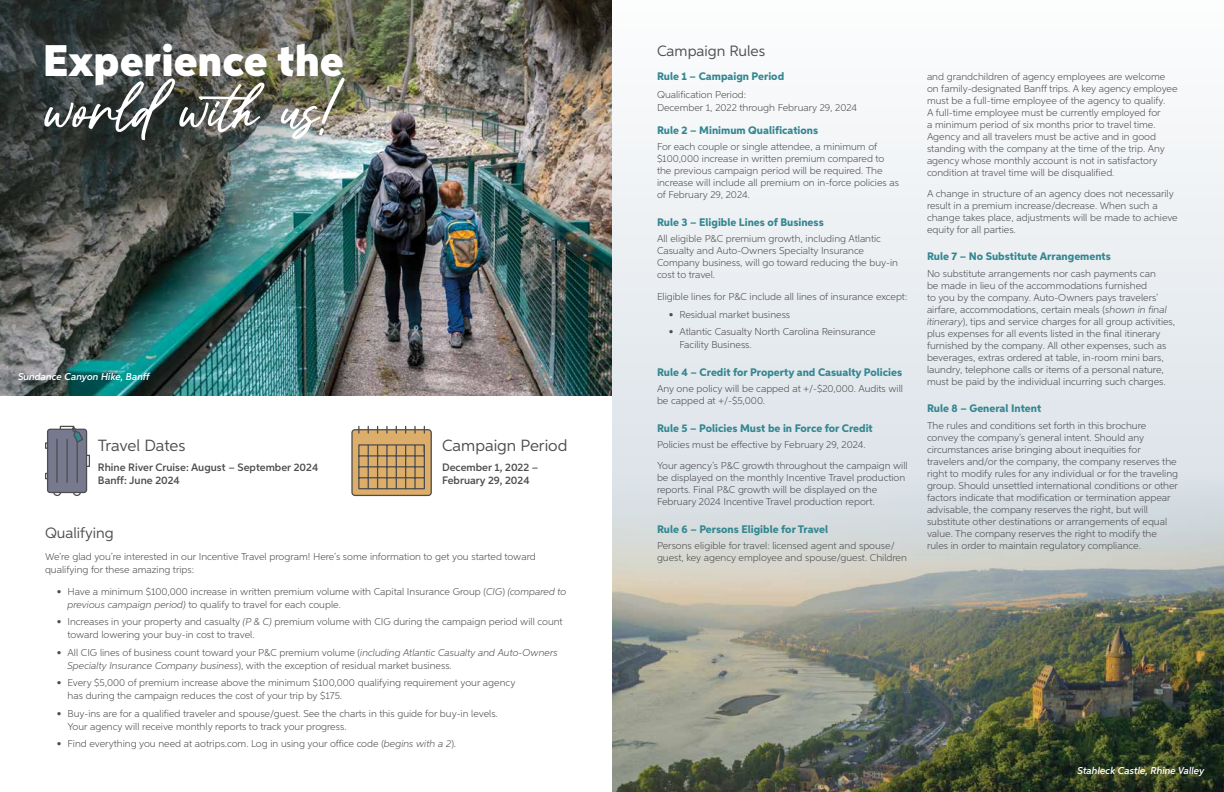
<style>
.page{position:relative;width:1224px;height:792px;background:#fff}
.page>*{position:absolute;margin:0;border:0;box-sizing:border-box;transform-origin:0 0}
.t1{font:77.3px "Maytra";color:#fff}
.t2{font:900 44.4px "Aspira";color:#fff}
.t3{font:16.3px "Aspira";color:#4d4d4f}
.t4{font:15px "Aspira";color:#4d4d4f}
.t5{font:800 11px "Aspira";color:#348791}
.t6{font:600 10.8px/13px "Aspira";color:#4d4d4f}
.t7{font:300 10px/12px "Aspira";color:#4d4d4f}
.t8{font:italic 600 10px "Aspira";color:#fff}
.s1{font-style:italic}
</style>
<div class="page">
<svg style="left:612px;top:126px;width:612px;height:315px;fill:#eaeef2"></svg>
<img style="left:612px;top:441px;width:612px;height:351px">
<img style="left:0;top:0;width:612px;height:396px">
<div style="left:352px;top:430px;width:79px;height:65px;background:#ddae6a;border-radius:3px"></div>
<div style="left:351px;top:429px;width:81px;height:67px;border:1px solid #4d4d4f;border-radius:3px"></div>
<svg style="left:358px;top:426px;width:2px;height:7px"></svg>
<svg style="left:386px;top:426px;width:2px;height:7px"></svg>
<svg style="left:414px;top:426px;width:2px;height:7px"></svg>
<svg style="left:358px;top:444px;width:67px;height:46px"></svg>
<div style="left:60px;top:426px;width:14px;height:17px;border:1px solid #4d4d4f"></div>
<div style="left:84px;top:455px;width:6px;height:12px;border:1px solid #4d4d4f"></div>
<div style="left:45px;top:442px;width:6px;height:7px;border:1px solid #4d4d4f"></div>
<svg style="left:45px;top:473px;width:2px;height:6px"></svg>
<div style="left:53px;top:488px;width:8px;height:8px;border:1px solid #4d4d4f;border-radius:50%"></div>
<div style="left:73px;top:488px;width:8px;height:8px;border:1px solid #4d4d4f;border-radius:50%"></div>
<div style="left:48px;top:429px;width:39px;height:63px;background:#777a8e;border-radius:3px"></div>
<div style="left:47px;top:429px;width:40px;height:64px;border:1px solid #4d4d4f;border-radius:3px"></div>
<hr style="left:66px;top:439px;width:2px;height:43px;background:#4d4d4f">
<hr style="left:77px;top:439px;width:1px;height:43px;background:#4d4d4f">
<hr style="left:56px;top:439px;width:2px;height:43px;background:#4d4d4f">
<svg style="left:70px;top:427px;width:14px;height:17px"></svg>
<h2 class="t2" style="left:43px;top:34px;width:302px">Experience the</h2>
<h3 class="t4" style="left:657px;top:42px;width:110px">Campaign Rules</h3>
<p class="t5" style="left:657px;top:70px;width:129px">Rule 1 – Campaign Period</p>
<p class="t7" style="left:657px;top:88px;width:202px;line-height:13px">Qualification Period:<br>December 1, 2022 through February 29, 2024</p>
<p class="t5" style="left:657px;top:123px;width:163px">Rule 2 – Minimum Qualifications</p>
<p class="t7" style="left:657px;top:141px;width:244px">For each couple or single attendee, a minimum of $100,000 increase in written premium compared to the previous campaign period will be required. The increase will include all premium on in-force policies as of February 29, 2024.</p>
<p class="t5" style="left:657px;top:215px;width:168px">Rule 3 – Eligible Lines of Business</p>
<p class="t7" style="left:657px;top:233px;width:243px">All eligible P&amp;C premium growth, including Atlantic Casualty and Auto-Owners Specialty Insurance Company business, will go toward reducing the buy-in cost to travel.</p>
<p class="t7" style="left:657px;top:291px;width:252px">Eligible lines for P&amp;C include all lines of insurance except:</p>
<p class="t7" style="left:669px;top:308px;width:123px">• Residual market business</p>
<p class="t7" style="left:680px;top:325px;width:198px;line-height:13px;text-indent:-11px">• Atlantic Casualty North Carolina Reinsurance<br>Facility Business.</p>
<p class="t5" style="left:657px;top:365px;width:247px">Rule 4 – Credit for Property and Casualty Policies</p>
<p class="t7" style="left:657px;top:383px;width:248px">Any one policy will be capped at +/-$20,000. Audits will be capped at +/-$5,000.</p>
<p class="t5" style="left:657px;top:421px;width:217px">Rule 5 – Policies Must be in Force for Credit</p>
<p class="t7" style="left:657px;top:434px;width:252px;line-height:21px">Policies must be effective by February 29, 2024.<br>Your agency’s P&amp;C growth throughout the campaign will</p>
<p class="t7" style="left:657px;top:472px;width:250px">be displayed on the monthly Incentive Travel production reports. Final P&amp;C growth will be displayed on the<br>February 2024 Incentive Travel production report.</p>
<p class="t5" style="left:657px;top:522px;width:173px">Rule 6 – Persons Eligible for Travel</p>
<p class="t7" style="left:657px;top:540px;width:251px">Persons eligible for travel: licensed agent and spouse/ guest, key agency employee and spouse/guest. Children</p>
<h1 class="t1" style="left:46px;top:72px;width:295px">world with us!</h1>
<p class="t7" style="left:927px;top:70px;width:252px">and grandchildren of agency employees are welcome on family-designated Banff trips. A key agency employee must be a full-time employee of the agency to qualify.<br>A full-time employee must be currently employed for<br>a minimum period of six months prior to travel time.<br>Agency and all travelers must be active and in good standing with the company at the time of the trip. Any agency whose monthly account is not in satisfactory condition at travel time will be disqualified.</p>
<p class="t7" style="left:927px;top:187px;width:252px">A change in structure of an agency does not necessarily result in a premium increase/decrease. When such a change takes place, adjustments will be made to achieve equity for all parties.</p>
<p class="t5" style="left:927px;top:250px;width:185px">Rule 7 – No Substitute Arrangements</p>
<p class="t7" style="left:927px;top:267px;width:250px">No substitute arrangements nor cash payments can<br>be made in lieu of the accommodations furnished<br>to you by the company. Auto-Owners pays travelers’ airfare, accommodations, certain meals (<span class="s1">shown in final itinerary</span>), tips and service charges for all group activities, plus expenses for all events listed in the final itinerary furnished by the company. All other expenses, such as beverages, extras ordered at table, in-room mini bars, laundry, telephone calls or items of a personal nature, must be paid by the individual incurring such charges.</p>
<p class="t5" style="left:927px;top:402px;width:116px">Rule 8 – General Intent</p>
<p class="t7" style="left:927px;top:419px;width:253px">The rules and conditions set forth in this brochure convey the company’s general intent. Should any circumstances arise bringing about inequities for travelers and/or the company, the company reserves the right to modify rules for any individual or for the traveling group. Should unsettled international conditions or other factors indicate that modification or termination appear advisable, the company reserves the right, but will substitute other destinations or arrangements of equal value. The company reserves the right to modify the rules in order to maintain regulatory compliance.</p>
<p class="t8" style="left:18px;top:370px;width:134px">Sundance Canyon Hike, Banff</p>
<h3 class="t3" style="left:98px;top:435px;width:89px">Travel Dates</h3>
<p class="t6" style="left:98px;top:461px;width:222px">Rhine River Cruise: August – September 2024<br>Banff: June 2024</p>
<h3 class="t3" style="left:442px;top:435px;width:127px">Campaign Period</h3>
<p class="t6" style="left:442px;top:461px;width:98px">December 1, 2022 –<br>February 29, 2024</p>
<h3 class="t4" style="left:45px;top:523px;width:70px">Qualifying</h3>
<p class="t7" style="left:45px;top:549px;width:492px;line-height:13px">We’re glad you’re interested in our Incentive Travel program! Here’s some information to get you started toward qualifying for these amazing trips:</p>
<p class="t7" style="left:68px;top:584px;width:501px;line-height:13px;text-indent:-11px">• Have a minimum $100,000 increase in written premium volume with Capital Insurance Group (<span class="s1">CIG</span>) <span class="s1">(compared to previous campaign period)</span> to qualify to travel for each couple.</p>
<p class="t7" style="left:68px;top:615px;width:497px;line-height:13px;text-indent:-11px">• Increases in your property and casualty <span class="s1">(P &amp; C)</span> premium volume with CIG during the campaign period will count toward lowering your buy-in cost to travel.</p>
<p class="t7" style="left:68px;top:645px;width:492px;line-height:13px;text-indent:-11px">• All CIG lines of business count toward your P&amp;C premium volume (<span class="s1">including Atlantic Casualty and Auto-Owners<br>Specialty Insurance Company business</span>), with the exception of residual market business.</p>
<p class="t7" style="left:68px;top:676px;width:449px;line-height:13px;text-indent:-11px">• Every $5,000 of premium increase above the minimum $100,000 qualifying requirement your agency has during the campaign reduces the cost of your trip by $175.</p>
<p class="t7" style="left:68px;top:706px;width:432px;line-height:13px;text-indent:-11px">• Buy-ins are for a qualified traveler and spouse/guest. See the charts in this guide for buy-in levels.<br>Your agency will receive monthly reports to track your progress.</p>
<p class="t7" style="left:57px;top:737px;width:401px">• Find everything you need at aotrips.com. Log in using your office code (<span class="s1">begins with a 2</span>).</p>
<p class="t8" style="left:1078px;top:765px;width:129px">Stahleck Castle, Rhine Valley</p>
</div>
